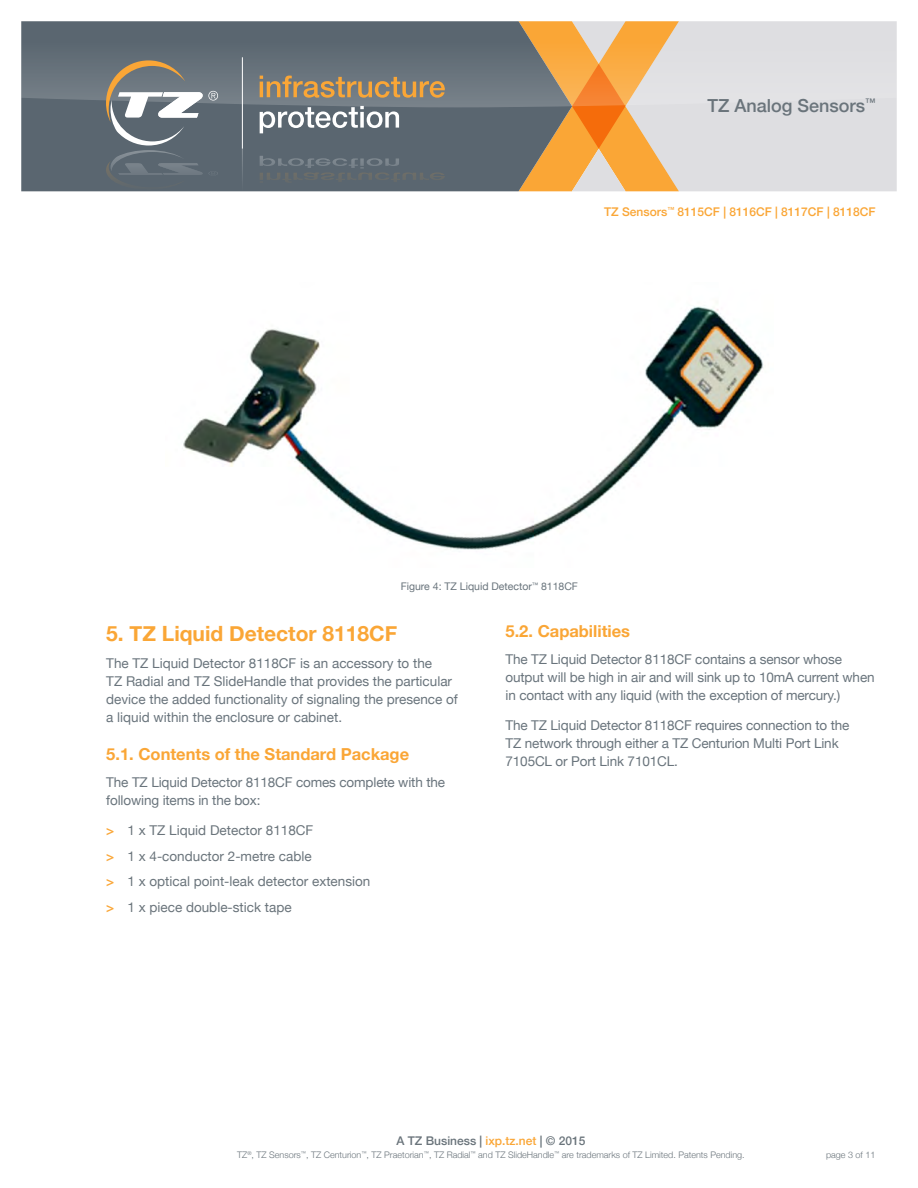
<style>
.page{position:relative;width:918px;height:1188px;background:#fff}
.page>*{position:absolute;margin:0;border:0;box-sizing:border-box;transform-origin:0 0}
.Main_Heading{font:700 21px "Helvetica Neue";color:#faa636}
.t1{font:500 18px "Helvetica Neue";color:#6a747b}
.Sub_Heading{font:700 16.5px "Helvetica Neue";color:#faa636}
.body_copy{font:13.5px/18px "Helvetica Neue";letter-spacing:-.01em;color:#69747c}
.t2{font:13.5px "Helvetica Neue";color:#6a747b}
.t3{font:500 12px "Helvetica Neue";color:#faa636}
.t4{font:500 12px "Helvetica Neue";color:#6a747b}
.diagram_notation{font:10.5px "Helvetica Neue";color:#69747c}
.t5{font:300 9px "Helvetica Neue";color:#6a747b}
.s1{font-weight:500;color:#faa636}
.s2{color:#faa636}
</style>
<div class="page">
<div style="left:21px;top:107px;width:498px;height:84px;background:#5a6670"></div>
<div style="left:679px;top:107px;width:218px;height:84px;background:#dedee1"></div>
<svg style="left:21px;top:21px;width:876px;height:86px;background:#90979e"></svg>
<hr style="left:242px;top:57px;width:1px;height:92px;background:#fff">
<svg style="left:260px;top:76px;width:185px;height:22px;background:#a08966"></svg>
<svg style="left:260px;top:106px;width:139px;height:27px"></svg>
<svg style="left:519px;top:21px;width:160px;height:170px;background:#d9a86c"></svg>
<hr style="left:242px;top:149px;width:1px;height:42px;background:#fff">
<svg style="left:106px;top:60px;width:112px;height:130px;background:#797f83"></svg>
<svg style="left:260px;top:156px;width:185px;height:27px;background:#5f6a72"></svg>
<img style="left:183px;top:306px;width:581px;height:244px">
<h2 class="t1" style="left:708px;top:91px;width:170px">TZ Analog Sensors<sup>™</sup></h2>
<p class="t3" style="left:604px;top:202px;width:273px">TZ Sensors<sup>™</sup> 8115CF | 8116CF | 8117CF | 8118CF</p>
<p class="diagram_notation" style="left:401px;top:579px;width:179px">Figure 4: TZ Liquid Detector<sup>™</sup> 8118CF</p>
<p class="Main_Heading" style="left:106px;top:617px;width:292px">5. TZ Liquid Detector 8118CF</p>
<p class="body_copy" style="left:106px;top:655px;width:353px">The TZ Liquid Detector 8118CF is an accessory to the<br>TZ Radial and TZ SlideHandle that provides the particular device the added functionality of signaling the presence of a liquid within the enclosure or cabinet.</p>
<p class="Sub_Heading" style="left:106px;top:742px;width:304px">5.1. Contents of the Standard Package</p>
<p class="body_copy" style="left:106px;top:774px;width:340px">The TZ Liquid Detector 8118CF comes complete with the following items in the box:</p>
<p class="t2" style="left:106px;top:820px;width:209px"><span class="s1">&gt;</span> 1 x TZ Liquid Detector 8118CF</p>
<p class="t2" style="left:106px;top:846px;width:207px"><span class="s1">&gt;</span> 1 x 4-conductor 2-metre cable</p>
<p class="t2" style="left:106px;top:872px;width:266px"><span class="s1">&gt;</span> 1 x optical point-leak detector extension</p>
<p class="t2" style="left:106px;top:898px;width:187px"><span class="s1">&gt;</span> 1 x piece double-stick tape</p>
<p class="Sub_Heading" style="left:506px;top:618px;width:126px">5.2. Capabilities</p>
<p class="body_copy" style="left:506px;top:650px;width:371px">The TZ Liquid Detector 8118CF contains a sensor whose output will be high in air and will sink up to 10mA current when in contact with any liquid (with the exception of mercury.)</p>
<p class="body_copy" style="left:506px;top:717px;width:345px">The TZ Liquid Detector 8118CF requires connection to the<br>TZ network through either a TZ Centurion Multi Port Link<br>7105CL or Port Link 7101CL.</p>
<p class="t4" style="left:396px;top:1131px;width:191px">A TZ Business | <span class="s2">ixp.tz.net</span> | © 2015</p>
<p class="t5" style="left:237px;top:1148px;width:509px">TZ<sup>®</sup>, TZ Sensors<sup>™</sup>, TZ Centurion<sup>™</sup>, TZ Praetorian<sup>™</sup>, TZ Radial<sup>™</sup> and TZ SlideHandle<sup>™</sup> are trademarks of TZ Limited. Patents Pending.</p>
<p class="t5" style="left:826px;top:1148px;width:51px">page 3 of 11</p>
</div>
